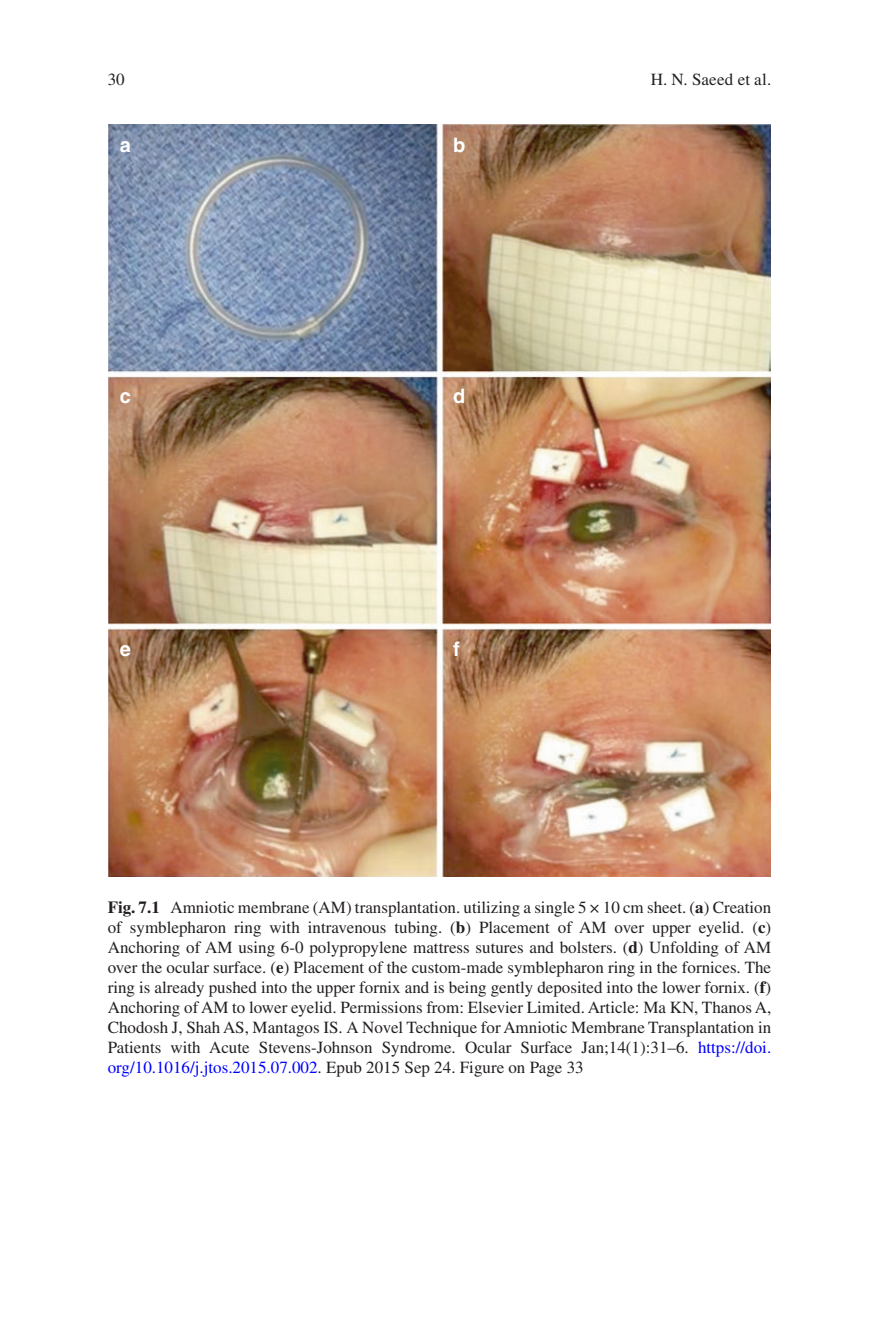
<style>
.page{position:relative;width:879px;height:1333px;background:#fff}
.page>*{position:absolute;margin:0;border:0;box-sizing:border-box;transform-origin:0 0}
.t1{font:700 20px "Helvetica";color:#fff}
.t2{font:17px/20px "Times LT Std";color:#231f20;text-align:justify}
.t3{font:17px "Times LT Std Roman 2";letter-spacing:.015em;color:#231f20}
.s1{font-weight:700}
.s2{color:#00f}
</style>
<div class="page">
<img style="left:108px;top:124px;width:662px;height:752px">
<p class="t2" style="left:108px;top:69px;width:19px">30</p>
<p class="t1" style="left:120px;top:133px;width:13px">a</p>
<p class="t1" style="left:453px;top:133px;width:14px">b</p>
<p class="t1" style="left:120px;top:383px;width:13px">c</p>
<p class="t1" style="left:453px;top:383px;width:14px">d</p>
<p class="t1" style="left:120px;top:636px;width:13px">e</p>
<p class="t1" style="left:453px;top:636px;width:8px">f</p>
<p class="t3" style="left:651px;top:70px;width:122px">H. N. Saeed et al.</p>
<p class="t2" style="left:108px;top:896px;width:665px"><span class="s1">Fig. 7.1</span> Amniotic membrane (AM) transplantation. utilizing a single 5 × 10 cm sheet. (<span class="s1">a</span>) Creation of symblepharon ring with intravenous tubing. (<span class="s1">b</span>) Placement of AM over upper eyelid. (<span class="s1">c</span>)<br>Anchoring of AM using 6-0 polypropylene mattress sutures and bolsters. (<span class="s1">d</span>) Unfolding of AM over the ocular surface. (<span class="s1">e</span>) Placement of the custom-made symblepharon ring in the fornices. The ring is already pushed into the upper fornix and is being gently deposited into the lower fornix. (<span class="s1">f</span>)<br>Anchoring of AM to lower eyelid. Permissions from: Elsevier Limited. Article: Ma KN, Thanos A, Chodosh J, Shah AS, Mantagos IS. A Novel Technique for Amniotic Membrane Transplantation in Patients with Acute Stevens-Johnson Syndrome. Ocular Surface Jan;14(1):31–6. <span class="s2">https://doi. org/10.1016/j.jtos.2015.07.002</span>. Epub 2015 Sep 24. Figure on Page 33</p>
</div>
